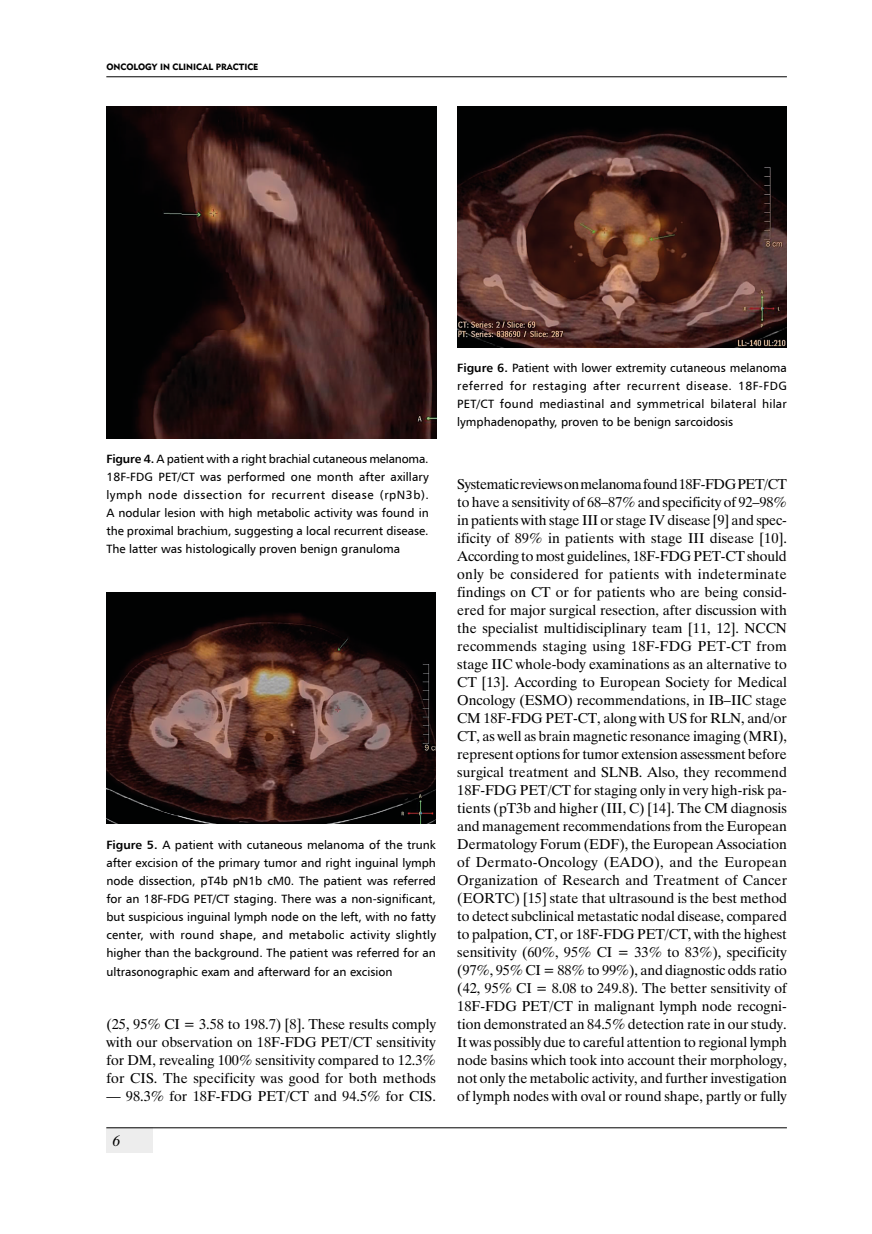
<style>
.page{position:relative;width:872px;height:1234px;background:#fff}
.page>*{position:absolute;margin:0;border:0;box-sizing:border-box;transform-origin:0 0}
.t1{font:italic 15px "Time Ibis EE";color:#000}
.t2{font:14.25px/18px "Time Ibis EE";color:#000;text-align:justify}
.t3{font:12px/18px "Humnst 777 EU";color:#000;text-align:justify}
.t4{font:9px "Geometric 415 Blk EU";color:#000}
.s1{font-family:"Swis 721 PL";font-size:8.7px;color:#fff}
.s2{font-weight:700}
</style>
<div class="page">
<div style="left:106px;top:1127px;width:47px;height:25px;background:#ededed"></div>
<hr style="left:106px;top:76px;width:681px;height:1px;background:#000">
<hr style="left:106px;top:1127px;width:681px;height:1px;background:#000">
<img style="left:106px;top:106px;width:330px;height:332px">
<img style="left:106px;top:592px;width:330px;height:231px">
<img style="left:457px;top:106px;width:330px;height:241px">
<p class="t4" style="left:106px;top:61px;width:238px">ONCOLOGY IN CLINICAL PRACTICE <span class="s1">2022, Vol. 18, No. 1</span></p>
<p class="t3" style="left:106px;top:449px;width:324px"><span class="s2">Figure 4.</span> A patient with a right brachial cutaneous melanoma.<br>18F-FDG PET/CT was performed one month after axillary lymph node dissection for recurrent disease (rpN3b).<br>A nodular lesion with high metabolic activity was found in the proximal brachium, suggesting a local recurrent disease.<br>The latter was histologically proven benign granuloma</p>
<p class="t3" style="left:106px;top:835px;width:331px"><span class="s2">Figure 5.</span> A patient with cutaneous melanoma of the trunk after excision of the primary tumor and right inguinal lymph node dissection, pT4b pN1b cM0. The patient was referred for an 18F-FDG PET/CT staging. There was a non-significant, but suspicious inguinal lymph node on the left, with no fatty center, with round shape, and metabolic activity slightly higher than the background. The patient was referred for an ultrasonographic exam and afterward for an excision</p>
<p class="t2" style="left:106px;top:1014px;width:331px">(25, 95% CI = 3.58 to 198.7) [8]. These results comply with our observation on 18F-FDG PET/CT sensitivity for DM, revealing 100% sensitivity compared to 12.3% for CIS. The specificity was good for both methods</p>
<p class="t2" style="left:106px;top:1086px;width:331px">— 98.3% for 18F-FDG PET/CT and 94.5% for CIS.</p>
<p class="t1" style="left:113px;top:1131px;width:9px">6</p>
<p class="t3" style="left:457px;top:358px;width:331px"><span class="s2">Figure 6.</span> Patient with lower extremity cutaneous melanoma referred for restaging after recurrent disease. 18F-FDG PET/CT found mediastinal and symmetrical bilateral hilar lymphadenopathy, proven to be benign sarcoidosis</p>
<p class="t2" style="left:457px;top:474px;width:331px">Systematic reviews on melanoma found 18F-FDG PET/CT to have a sensitivity of 68–87% and specificity of 92–98% in patients with stage III or stage IV disease [9] and spec&shy;ificity of 89% in patients with stage III disease [10].<br>According to most guidelines, 18F-FDG PET-CT should only be considered for patients with indeterminate findings on CT or for patients who are being consid&shy;ered for major surgical resection, after discussion with the specialist multidisciplinary team [11, 12]. NCCN recommends staging using 18F-FDG PET-CT from stage IIC whole-body examinations as an alternative to CT [13]. According to European Society for Medical Oncology (ESMO) recommendations, in IB–IIC stage CM 18F-FDG PET-CT, along with US for RLN, and/or CT, as well as brain magnetic resonance imaging (MRI), represent options for tumor extension assessment before surgical treatment and SLNB. Also, they recommend 18F-FDG PET/CT for staging only in very high-risk pa&shy;tients (pT3b and higher (III, C) [14]. The CM diagnosis and management recommendations from the European Dermatology Forum (EDF), the European Association of Dermato-Oncology (EADO), and the European Organization of Research and Treatment of Cancer (EORTC) [15] state that ultrasound is the best method to detect subclinical metastatic nodal disease, compared to palpation, CT, or 18F-FDG PET/CT, with the highest sensitivity (60%, 95% CI = 33% to 83%), specificity (97%, 95% CI = 88% to 99%), and diagnostic odds ratio (42, 95% CI = 8.08 to 249.8). The better sensitivity of 18F-FDG PET/CT in malignant lymph node recogni&shy;tion demonstrated an 84.5% detection rate in our study.<br>It was possibly due to careful attention to regional lymph node basins which took into account their morphology, not only the metabolic activity, and further investigation of lymph nodes with oval or round shape, partly or fully</p>
</div>
